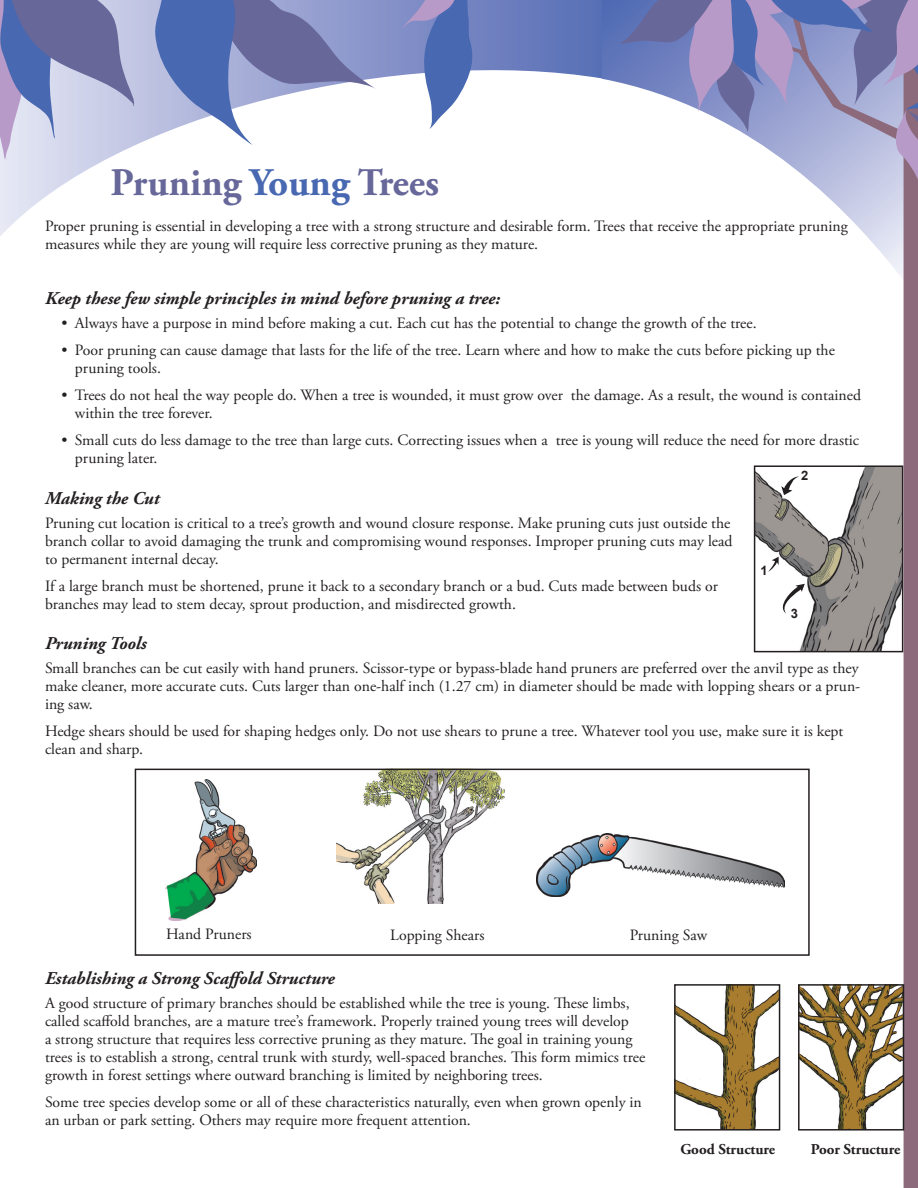
<style>
.page{position:relative;width:918px;height:1188px;background:#fff}
.page>*{position:absolute;margin:0;border:0;box-sizing:border-box;transform-origin:0 0}
.t1{font:700 39px "Adobe Garamond Pro";color:#67679a}
.t2{font:italic 700 18px "Adobe Garamond Pro";color:#231f20}
.t3{font:15.75px/18px "Adobe Garamond Pro";color:#231f20}
.t4{font:700 15px "Adobe Garamond Pro";color:#231f20}
.t5{font:700 12.9px "Arial";color:#231f20}
.s1{color:#4868b1}
</style>
<div class="page">
<img style="left:757px;top:468px;width:143px;height:181px">
<svg style="left:768px;top:557px;width:11px;height:15px"></svg>
<svg style="left:781px;top:476px;width:18px;height:19px"></svg>
<svg style="left:776px;top:584px;width:29px;height:30px"></svg>
<div style="left:754px;top:465px;width:149px;height:187px;border:2px solid #231f20"></div>
<svg style="left:0;top:0;width:602px;height:236px"></svg>
<svg style="left:602px;top:0;width:302px;height:293px"></svg>
<div style="left:904px;top:32px;width:14px;height:1156px;background:#8c6a7b"></div>
<svg style="left:0;top:0;width:137px;height:160px;background:#9ba0c7"></svg>
<svg style="left:402px;top:0;width:81px;height:129px"></svg>
<svg style="left:155px;top:0;width:221px;height:145px"></svg>
<svg style="left:619px;top:0;width:299px;height:191px"></svg>
<img style="left:165px;top:780px;width:91px;height:140px">
<img style="left:336px;top:768px;width:171px;height:136px">
<img style="left:536px;top:833px;width:249px;height:63px">
<div style="left:135px;top:769px;width:675px;height:187px;border:2px solid #231f20"></div>
<img style="left:677px;top:987px;width:100px;height:141px">
<div style="left:674px;top:984px;width:106px;height:147px;border:2px solid #231f20"></div>
<img style="left:801px;top:987px;width:100px;height:141px">
<div style="left:798px;top:984px;width:106px;height:147px;border:2px solid #231f20"></div>
<h1 class="t1" style="left:111px;top:159px;width:330px">Pruning <span class="s1">Young</span> Trees</h1>
<p class="t3" style="left:45px;top:217px;width:804px">Proper pruning is essential in developing a tree with a strong structure and desirable form. Trees that receive the appropriate pruning measures while they are young will require less corrective pruning as they mature.</p>
<p class="t2" style="left:45px;top:288px;width:457px">Keep these few simple principles in mind before pruning a tree:</p>
<p class="t3" style="left:62px;top:315px;width:697px">• Always have a purpose in mind before making a cut. Each cut has the potential to change the growth of the tree.</p>
<p class="t3" style="left:75px;top:342px;width:761px;text-indent:-13px">• Poor pruning can cause damage that lasts for the life of the tree. Learn where and how to make the cuts before picking up the pruning tools.</p>
<p class="t3" style="left:75px;top:387px;width:788px;text-indent:-13px">• Trees do not heal the way people do. When a tree is wounded, it must grow over the damage. As a result, the wound is contained within the tree forever.</p>
<p class="t3" style="left:75px;top:432px;width:786px;text-indent:-13px">• Small cuts do less damage to the tree than large cuts. Correcting issues when a tree is young will reduce the need for more drastic pruning later.</p>
<p class="t2" style="left:45px;top:487px;width:116px">Making the Cut</p>
<p class="t3" style="left:45px;top:514px;width:689px">Pruning cut location is critical to a tree’s growth and wound closure response. Make pruning cuts just outside the branch collar to avoid damaging the trunk and compromising wound responses. Improper pruning cuts may lead to permanent internal decay.</p>
<p class="t3" style="left:45px;top:577px;width:674px">If a large branch must be shortened, prune it back to a secondary branch or a bud. Cuts made between buds or branches may lead to stem decay, sprout production, and misdirected growth.</p>
<p class="t2" style="left:45px;top:633px;width:103px">Pruning Tools</p>
<p class="t3" style="left:45px;top:660px;width:817px;text-align:justify">Small branches can be cut easily with hand pruners. Scissor-type or bypass-blade hand pruners are preferred over the anvil type as they make cleaner, more accurate cuts. Cuts larger than one-half inch (1.27 cm) in diameter should be made with lopping shears or a prun&shy;ing saw.</p>
<p class="t3" style="left:45px;top:723px;width:800px">Hedge shears should be used for shaping hedges only. Do not use shears to prune a tree. Whatever tool you use, make sure it is kept clean and sharp.</p>
<p class="t5" style="left:801px;top:467px;width:9px">2</p>
<p class="t5" style="left:760px;top:562px;width:9px">1</p>
<p class="t5" style="left:791px;top:605px;width:9px">3</p>
<p class="t3" style="left:166px;top:926px;width:87px">Hand Pruners</p>
<p class="t3" style="left:390px;top:926px;width:96px">Lopping Shears</p>
<p class="t3" style="left:630px;top:926px;width:79px">Pruning Saw</p>
<p class="t2" style="left:45px;top:967px;width:291px">Establishing a Strong Scaffold Structure</p>
<p class="t3" style="left:45px;top:994px;width:602px">A good structure of primary branches should be established while the tree is young. These limbs, called scaffold branches, are a mature tree’s framework. Properly trained young trees will develop<br>a strong structure that requires less corrective pruning as they mature. The goal in training young trees is to establish a strong, central trunk with sturdy, well-spaced branches. This form mimics tree growth in forest settings where outward branching is limited by neighboring trees.</p>
<p class="t3" style="left:45px;top:1093px;width:598px">Some tree species develop some or all of these characteristics naturally, even when grown openly in an urban or park setting. Others may require more frequent attention.</p>
<p class="t4" style="left:680px;top:1140px;width:96px">Good Structure</p>
<p class="t4" style="left:811px;top:1140px;width:91px">Poor Structure</p>
</div>
